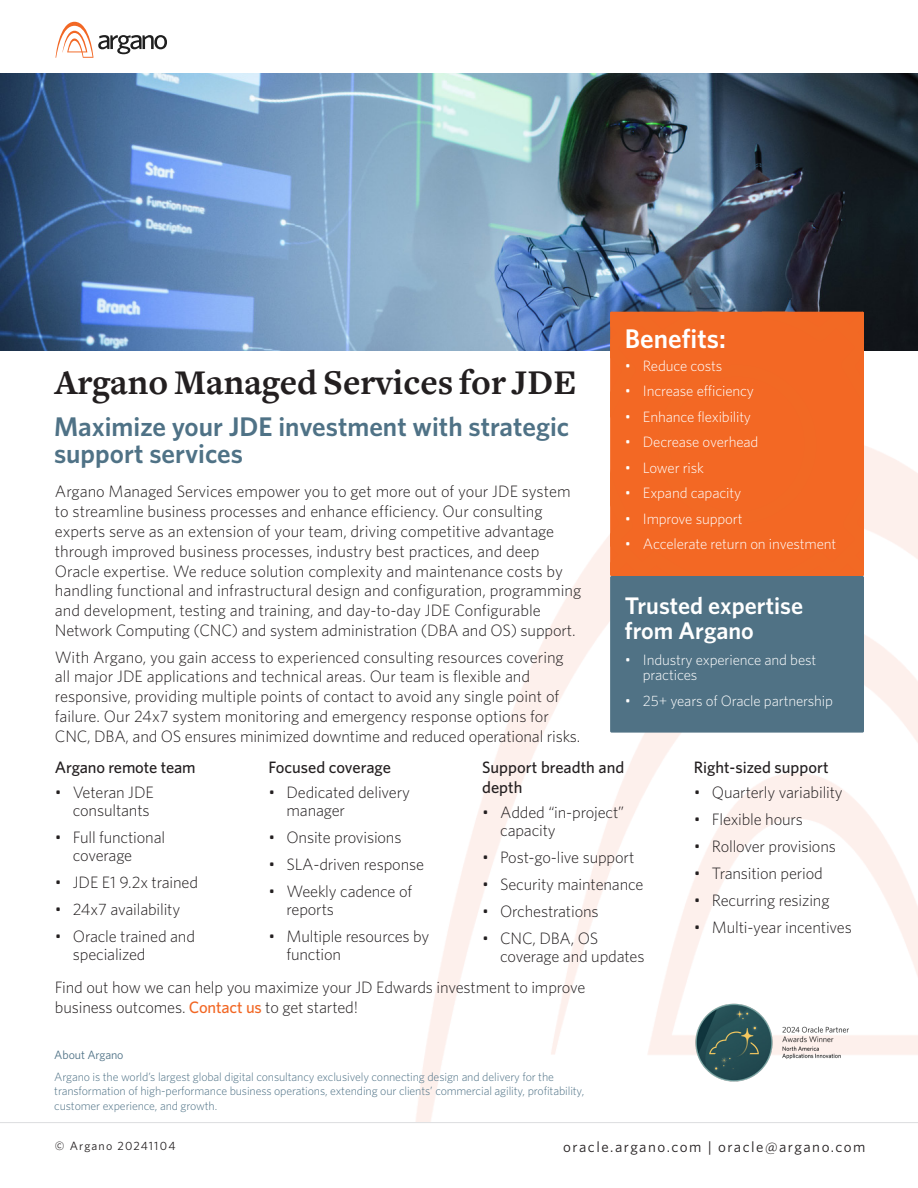
<style>
.page{position:relative;width:918px;height:1188px;background:#fff}
.page>*{position:absolute;margin:0;border:0;box-sizing:border-box;transform-origin:0 0}
.Heading_Bold_24_28pt{font:700 36px "Freight Text";color:#231f20}
.Sub_Header{font:600 27px/27px "Whitney";color:#4f7286}
.Sub_Header-2{font:600 27px "Whitney";color:#fff}
.Sub_Header-3{font:600 24px/25.5px "Whitney";color:#fff}
.Body_Copy_Regular_9_13pt__6_5pt{font:300 16.5px/19.8px "Whitney";letter-spacing:-.01em;color:#231f20}
.Body_Copy_Regular_9_13pt__6_5pt-2{font:500 16.5px/19.8px "Whitney";color:#231f20}
.t1{font:300 15px/15px "Whitney";letter-spacing:-.01em;color:#fff}
.t2{font:15px "Whitney";letter-spacing:.1em;color:#231f20}
.body{font:300 12px/14.4px "Whitney";letter-spacing:-.01em;color:#4f7286}
.t3{font:12px "Whitney";letter-spacing:.1em;color:#231f20}
.body-2{font:12px "Whitney";letter-spacing:-.01em;color:#4f7286}
.s1{font-weight:500;color:#f26724}
</style>
<div class="page">
<svg style="left:56px;top:22px;width:111px;height:36px"></svg>
<hr style="left:0;top:1122px;width:918px;height:1px;background:#dcdddf">
<img style="left:1px;top:74px;width:917px;height:277px">
<div style="left:610px;top:312px;width:254px;height:264px;background:#f36824"></div>
<div style="left:610px;top:576px;width:254px;height:157px;background:#507285;border-radius:2px"></div>
<img style="left:690px;top:1003px;width:173px;height:79px">
<p class="Heading_Bold_24_28pt" style="left:55px;top:363px;width:523px">Argano Managed Services for JDE</p>
<p class="Sub_Header" style="left:54px;top:412px;width:517px">Maximize your JDE investment with strategic support services</p>
<p class="Body_Copy_Regular_9_13pt__6_5pt" style="left:55px;top:481px;width:528px">Argano Managed Services empower you to get more out of your JDE system to streamline business processes and enhance efficiency. Our consulting experts serve as an extension of your team, driving competitive advantage through improved business processes, industry best practices, and deep Oracle expertise. We reduce solution complexity and maintenance costs by handling functional and infrastructural design and configuration, programming and development, testing and training, and day-to-day JDE Configurable Network Computing (CNC) and system administration (DBA and OS) support.</p>
<p class="Body_Copy_Regular_9_13pt__6_5pt" style="left:55px;top:646px;width:527px">With Argano, you gain access to experienced consulting resources covering all major JDE applications and technical areas. Our team is flexible and responsive, providing multiple points of contact to avoid any single point of failure. Our 24x7 system monitoring and emergency response options for CNC, DBA, and OS ensures minimized downtime and reduced operational risks.</p>
<p class="Sub_Header-2" style="left:625px;top:321px;width:102px">Benefits:</p>
<p class="t1" style="left:625px;top:358px;width:99px">• Reduce costs</p>
<p class="t1" style="left:625px;top:383px;width:131px">• Increase efficiency</p>
<p class="t1" style="left:625px;top:409px;width:128px">• Enhance flexibility</p>
<p class="t1" style="left:625px;top:434px;width:135px">• Decrease overhead</p>
<p class="t1" style="left:625px;top:460px;width:81px">• Lower risk</p>
<p class="t1" style="left:625px;top:485px;width:118px">• Expand capacity</p>
<p class="t1" style="left:625px;top:511px;width:119px">• Improve support</p>
<p class="t1" style="left:625px;top:536px;width:213px">• Accelerate return on investment</p>
<p class="Sub_Header-3" style="left:625px;top:592px;width:180px">Trusted expertise from Argano</p>
<p class="t1" style="left:643px;top:652px;width:175px;text-indent:-18px">• Industry experience and best practices</p>
<p class="t1" style="left:625px;top:693px;width:210px">• 25+ years of Oracle partnership</p>
<p class="Body_Copy_Regular_9_13pt__6_5pt-2" style="left:55px;top:758px;width:142px">Argano remote team</p>
<p class="Body_Copy_Regular_9_13pt__6_5pt" style="left:55px;top:783px;width:100px;line-height:18px;text-align:right">• Veteran JDE consultants</p>
<p class="Body_Copy_Regular_9_13pt__6_5pt" style="left:73px;top:828px;width:94px;line-height:18px;text-indent:-18px">• Full functional coverage</p>
<p class="Body_Copy_Regular_9_13pt__6_5pt" style="left:55px;top:872px;width:145px">• JDE E1 9.2x trained</p>
<p class="Body_Copy_Regular_9_13pt__6_5pt" style="left:55px;top:899px;width:127px">• 24x7 availability</p>
<p class="Body_Copy_Regular_9_13pt__6_5pt" style="left:73px;top:927px;width:124px;line-height:18px;text-indent:-18px">• Oracle trained and specialized</p>
<p class="Body_Copy_Regular_9_13pt__6_5pt-2" style="left:269px;top:758px;width:124px">Focused coverage</p>
<p class="Body_Copy_Regular_9_13pt__6_5pt" style="left:287px;top:783px;width:125px;line-height:18px;text-indent:-18px">• Dedicated delivery manager</p>
<p class="Body_Copy_Regular_9_13pt__6_5pt" style="left:269px;top:827px;width:135px">• Onsite provisions</p>
<p class="Body_Copy_Regular_9_13pt__6_5pt" style="left:269px;top:854px;width:157px">• SLA-driven response</p>
<p class="Body_Copy_Regular_9_13pt__6_5pt" style="left:287px;top:882px;width:127px;line-height:18px;text-indent:-18px">• Weekly cadence of reports</p>
<p class="Body_Copy_Regular_9_13pt__6_5pt" style="left:287px;top:927px;width:144px;line-height:18px;text-indent:-18px">• Multiple resources by function</p>
<p class="Body_Copy_Regular_9_13pt__6_5pt-2" style="left:482px;top:758px;width:144px">Support breadth and depth</p>
<p class="Body_Copy_Regular_9_13pt__6_5pt" style="left:500px;top:803px;width:126px;line-height:18px;text-indent:-18px">• Added “in-project” capacity</p>
<p class="Body_Copy_Regular_9_13pt__6_5pt" style="left:482px;top:847px;width:154px">• Post-go-live support</p>
<p class="Body_Copy_Regular_9_13pt__6_5pt" style="left:482px;top:874px;width:163px">• Security maintenance</p>
<p class="Body_Copy_Regular_9_13pt__6_5pt" style="left:482px;top:901px;width:118px">• Orchestrations</p>
<p class="Body_Copy_Regular_9_13pt__6_5pt" style="left:500px;top:929px;width:146px;line-height:18px;text-indent:-18px">• CNC, DBA, OS coverage and updates</p>
<p class="Body_Copy_Regular_9_13pt__6_5pt" style="left:55px;top:977px;width:532px">Find out how we can help you maximize your JD Edwards investment to improve business outcomes. <span class="s1">Contact us</span> to get started!</p>
<p class="body-2" style="left:54px;top:1047px;width:71px">About Argano</p>
<p class="body" style="left:54px;top:1069px;width:531px">Argano is the world’s largest global digital consultancy exclusively connecting design and delivery for the transformation of high-performance business operations, extending our clients’ commercial agility, profitability, customer experience, and growth.</p>
<p class="Body_Copy_Regular_9_13pt__6_5pt-2" style="left:694px;top:758px;width:136px">Right-sized support</p>
<p class="Body_Copy_Regular_9_13pt__6_5pt" style="left:694px;top:782px;width:150px">• Quarterly variability</p>
<p class="Body_Copy_Regular_9_13pt__6_5pt" style="left:694px;top:809px;width:110px">• Flexible hours</p>
<p class="Body_Copy_Regular_9_13pt__6_5pt" style="left:694px;top:836px;width:144px">• Rollover provisions</p>
<p class="Body_Copy_Regular_9_13pt__6_5pt" style="left:694px;top:863px;width:131px">• Transition period</p>
<p class="Body_Copy_Regular_9_13pt__6_5pt" style="left:694px;top:890px;width:137px">• Recurring resizing</p>
<p class="Body_Copy_Regular_9_13pt__6_5pt" style="left:694px;top:917px;width:160px">• Multi-year incentives</p>
<p class="t3" style="left:55px;top:1138px;width:122px">© Argano 20241104</p>
<p class="t2" style="left:563px;top:1137px;width:304px">oracle.argano.com | oracle@argano.com</p>
</div>
